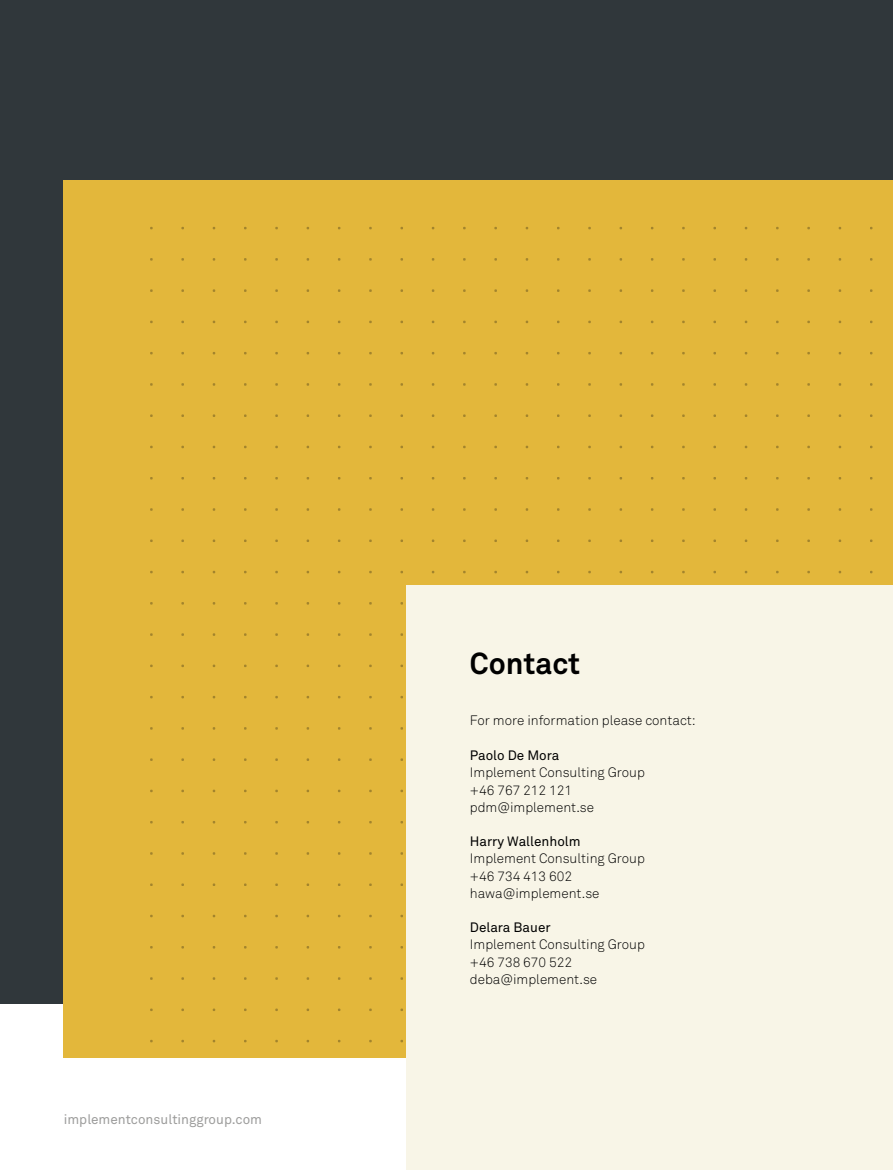
<style>
.page{position:relative;width:893px;height:1170px;background:#fff}
.page>*{position:absolute;margin:0;border:0;box-sizing:border-box;transform-origin:0 0}
.t1{font:700 30px "Akkurat Pro";color:#000}
.t2{font:13.5px/17.2px "Akkurat Light Pro";color:#000}
.t3{font:13.5px "Akkurat Pro";color:#000}
.t4{font:13.5px "Akkurat Pro";color:#9d9d9c}
</style>
<div class="page">
<div style="left:0;top:0;width:893px;height:1003px;background:#30373b"></div>
<div style="left:64px;top:180px;width:829px;height:877px;background:#e3b73b"></div>
<div style="left:406px;top:585px;width:487px;height:584px;background:#f8f5e7"></div>
<p class="t4" style="left:64px;top:1111px;width:200px">implementconsultinggroup.com</p>
<h1 class="t1" style="left:470px;top:645px;width:112px">Contact</h1>
<p class="t2" style="left:470px;top:712px;width:227px">For more information please contact:</p>
<p class="t3" style="left:470px;top:747px;width:91px">Paolo De Mora</p>
<p class="t2" style="left:470px;top:764px;width:177px">Implement Consulting Group +46 767 212 121 pdm@implement.se</p>
<p class="t3" style="left:470px;top:833px;width:112px">Harry Wallenholm</p>
<p class="t2" style="left:470px;top:850px;width:177px">Implement Consulting Group +46 734 413 602 hawa@implement.se</p>
<p class="t3" style="left:470px;top:919px;width:82px">Delara Bauer</p>
<p class="t2" style="left:470px;top:936px;width:177px">Implement Consulting Group +46 738 670 522 deba@implement.se</p>
</div>
